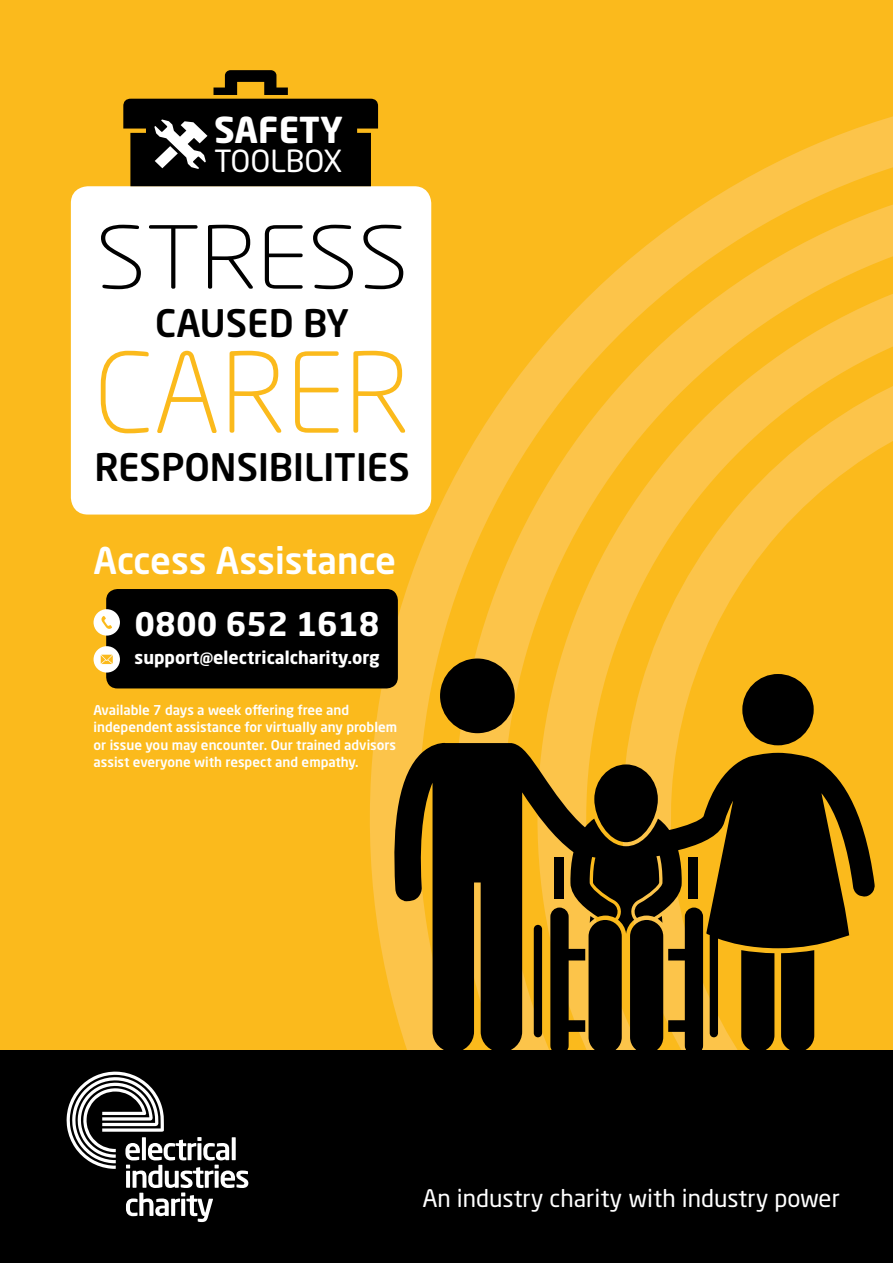
<style>
.page{position:relative;width:893px;height:1263px;background:#fbba1c}
.page>*{position:absolute;margin:0;border:0;box-sizing:border-box;transform-origin:0 0}
.t1{font:300 109.5px "Neo Sans Std";color:#fbba1c}
.t2{font:300 85.5px "Neo Sans Std";color:#000;scale:1.11 1}
.t3{font:500 37.5px "Neo Sans Std";color:#000}
.t4{font:500 36.45px "Neo Sans Std";color:#fff}
.t5{font:700 35.4px "Neo Sans Std";color:#fff}
.t6{font:700 32.1px "Neo Sans Std";color:#fff}
.t7{font:30.15px "Neo Sans Std";color:#fff}
.t8{font:24px "Neo Sans Std";color:#fff}
.t9{font:700 17.55px "Neo Sans Std";color:#fff}
.t10{font:500 13.5px/17.2px "Neo Sans Std";color:#fff}
</style>
<div class="page">
<svg style="left:368px;top:105px;width:525px;height:888px"></svg>
<div style="left:742px;top:674px;width:72px;height:71px;background:#000;border-radius:50%"></div>
<div style="left:440px;top:658px;width:75px;height:75px;background:#000;border-radius:50%"></div>
<svg style="left:391px;top:743px;width:484px;height:307px;fill:#000"></svg>
<div style="left:71px;top:186px;width:360px;height:328px;background:#fff;border-radius:17px"></div>
<svg style="left:123px;top:70px;width:255px;height:116px"></svg>
<div style="left:106px;top:589px;width:292px;height:99px;background:#000;border-radius:11px"></div>
<div style="left:94px;top:609px;width:26px;height:27px;background:#fff;border-radius:50%"></div>
<svg style="left:101px;top:616px;width:11px;height:13px"></svg>
<svg style="left:94px;top:646px;width:26px;height:26px"></svg>
<div style="left:0;top:1050px;width:893px;height:213px;background:#000"></div>
<svg style="left:66px;top:1071px;width:182px;height:151px"></svg>
<h3 class="t5" style="left:214px;top:107px;width:130px">SAFETY</h3>
<h3 class="t7" style="left:214px;top:142px;width:130px">TOOLBOX</h3>
<h2 class="t2" style="left:96px;top:206px;width:283px">STRESS</h2>
<h3 class="t3" style="left:155px;top:299px;width:195px">CAUSED BY</h3>
<h1 class="t1" style="left:94px;top:327px;width:317px">CARER</h1>
<h3 class="t3" style="left:94px;top:443px;width:317px">RESPONSIBILITIES</h3>
<h3 class="t4" style="left:94px;top:537px;width:304px">Access Assistance</h3>
<h3 class="t6" style="left:135px;top:603px;width:246px">0800 652 1618</h3>
<p class="t9" style="left:135px;top:646px;width:247px">support@electricalcharity.org</p>
<p class="t10" style="left:94px;top:701px;width:305px">Available 7 days a week offering free and independent assistance for virtually any problem or issue you may encounter. Our trained advisors assist everyone with respect and empathy.</p>
<h3 class="t8" style="left:422px;top:1183px;width:419px">An industry charity with industry power</h3>
</div>
